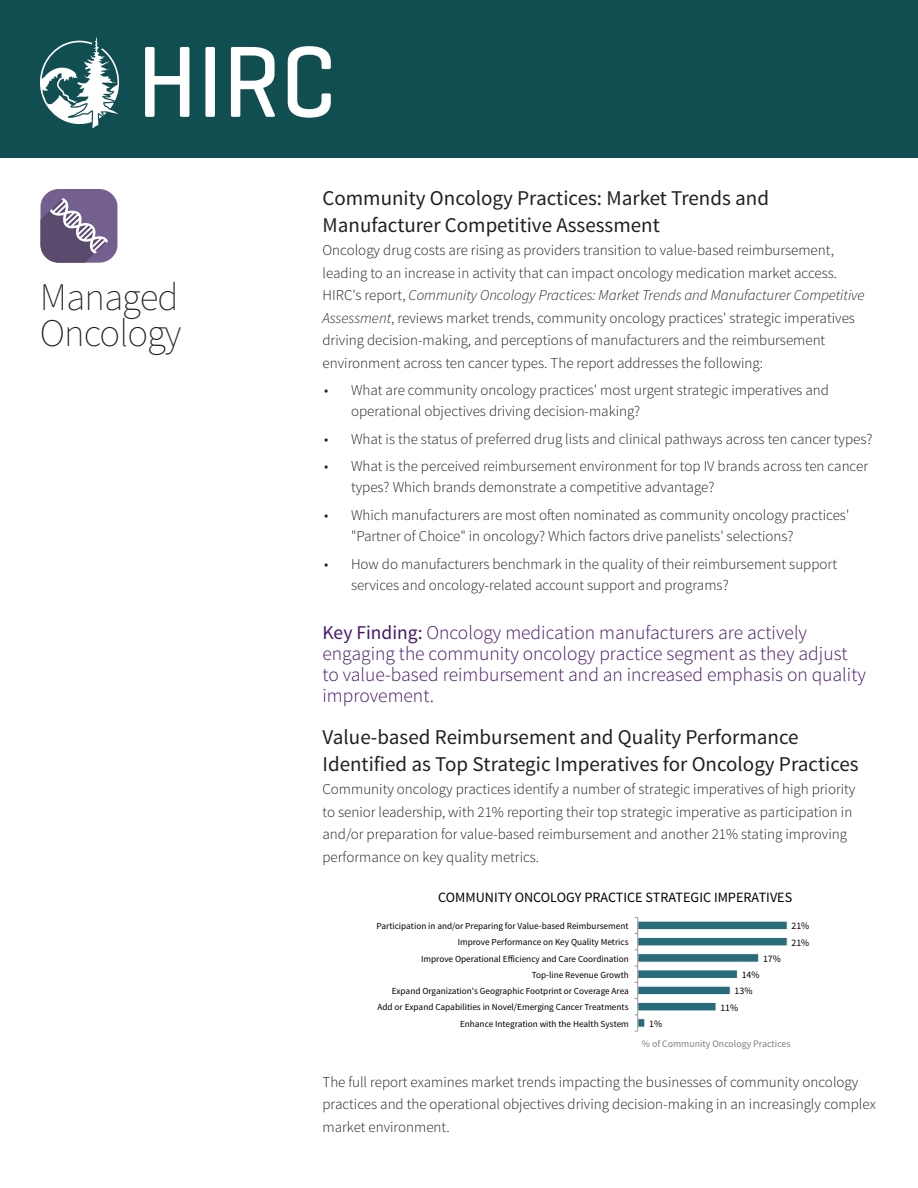
<style>
.page{position:relative;width:918px;height:1188px;background:#fff}
.page>*{position:absolute;margin:0;border:0;box-sizing:border-box;transform-origin:0 0}
.RU_Title{font:200 39px/36px "Source Sans Pro";letter-spacing:-.025em;color:#231f20}
.Subhead{font:21px/27px "Source Sans Pro";color:#231f20}
.Key_Finding_Text_-_N{font:300 19.5px/21px "Source Sans Pro";color:#48166d}
.Body_Text_-_New{font:300 15px/22.5px "Source Sans Pro";color:#231f20}
.t1{font:14.25px "Source Sans Pro";color:#000}
.t2{font:9.9px "Source Sans Pro";color:#7f7f7f}
.t3{font:9.9px "Source Sans Pro";color:#000}
.t4{font:9.3px "Source Sans Pro";color:#000}
.s1{font-style:italic}
.s2{font-weight:400}
</style>
<div class="page">
<div style="left:0;top:0;width:918px;height:157px;background:#104e52"></div>
<svg style="left:145px;top:47px;width:44px;height:70px"></svg>
<div style="left:205px;top:47px;width:10px;height:70px;background:#fff;border-radius:2px"></div>
<svg style="left:207px;top:46px;width:124px;height:72px"></svg>
<svg style="left:40px;top:36px;width:79px;height:92px"></svg>
<div style="left:40px;top:189px;width:77px;height:74px;background:#73608e;border-radius:18px"></div>
<svg style="left:40px;top:198px;width:68px;height:65px"></svg>
<svg style="left:635px;top:917px;width:153px;height:115px"></svg>
<p class="RU_Title" style="left:40px;top:279px;width:143px">Managed<br>Oncology</p>
<p class="Subhead" style="left:322px;top:185px;width:448px">Community Oncology Practices: Market Trends and<br>Manufacturer Competitive Assessment</p>
<p class="Body_Text_-_New" style="left:322px;top:239px;width:544px">Oncology drug costs are rising as providers transition to value-based reimbursement, leading to an increase in activity that can impact oncology medication market access.<br>HIRC's report, <span class="s1">Community Oncology Practices: Market Trends and Manufacturer Competitive Assessment</span>, reviews market trends, community oncology practices' strategic imperatives driving decision-making, and perceptions of manufacturers and the reimbursement environment across ten cancer types. The report addresses the following:</p>
<p class="Body_Text_-_New" style="left:351px;top:379px;width:479px;line-height:21px;text-indent:-27px">• What are community oncology practices' most urgent strategic imperatives and operational objectives driving decision-making?</p>
<p class="Body_Text_-_New" style="left:324px;top:427px;width:550px">• What is the status of preferred drug lists and clinical pathways across ten cancer types?</p>
<p class="Body_Text_-_New" style="left:351px;top:456px;width:519px;line-height:21px;text-indent:-27px">• What is the perceived reimbursement environment for top IV brands across ten cancer types? Which brands demonstrate a competitive advantage?</p>
<p class="Body_Text_-_New" style="left:351px;top:505px;width:500px;line-height:21px;text-indent:-27px">• Which manufacturers are most often nominated as community oncology practices' "Partner of Choice" in oncology? Which factors drive panelists' selections?</p>
<p class="Body_Text_-_New" style="left:351px;top:553px;width:488px;line-height:21px;text-indent:-27px">• How do manufacturers benchmark in the quality of their reimbursement support services and oncology-related account support and programs?</p>
<p class="Key_Finding_Text_-_N" style="left:322px;top:622px;width:545px"><span class="s2">Key Finding:</span> Oncology medication manufacturers are actively engaging the community oncology practice segment as they adjust to value-based reimbursement and an increased emphasis on quality improvement.</p>
<p class="Subhead" style="left:322px;top:723px;width:538px">Value-based Reimbursement and Quality Performance<br>Identified as Top Strategic Imperatives for Oncology Practices</p>
<p class="Body_Text_-_New" style="left:322px;top:778px;width:534px">Community oncology practices identify a number of strategic imperatives of high priority to senior leadership, with 21% reporting their top strategic imperative as participation in and/or preparation for value-based reimbursement and another 21% stating improving performance on key quality metrics.</p>
<p class="t1" style="left:438px;top:889px;width:356px">COMMUNITY ONCOLOGY PRACTICE STRATEGIC IMPERATIVES</p>
<p class="t4" style="left:377px;top:920px;width:253px">Participation in and/or Preparing for Value-based Reimbursement</p>
<p class="t3" style="left:792px;top:920px;width:19px">21%</p>
<p class="t4" style="left:458px;top:937px;width:172px">Improve Performance on Key Quality Metrics</p>
<p class="t3" style="left:792px;top:936px;width:19px">21%</p>
<p class="t4" style="left:421px;top:953px;width:209px">Improve Operational Efficiency and Care Coordination</p>
<p class="t3" style="left:763px;top:952px;width:19px">17%</p>
<p class="t4" style="left:532px;top:969px;width:99px">Top-line Revenue Growth</p>
<p class="t3" style="left:742px;top:969px;width:19px">14%</p>
<p class="t4" style="left:392px;top:985px;width:239px">Expand Organization's Geographic Footprint or Coverage Area</p>
<p class="t3" style="left:735px;top:985px;width:19px">13%</p>
<p class="t4" style="left:378px;top:1002px;width:253px">Add or Expand Capabilities in Novel/Emerging Cancer Treatments</p>
<p class="t3" style="left:720px;top:1001px;width:19px">11%</p>
<p class="t4" style="left:460px;top:1018px;width:170px">Enhance Integration with the Health System</p>
<p class="t3" style="left:649px;top:1017px;width:14px">1%</p>
<p class="t2" style="left:642px;top:1037px;width:150px">% of Community Oncology Practices</p>
<p class="Body_Text_-_New" style="left:322px;top:1071px;width:555px">The full report examines market trends impacting the businesses of community oncology practices and the operational objectives driving decision-making in an increasingly complex market environment.</p>
</div>
